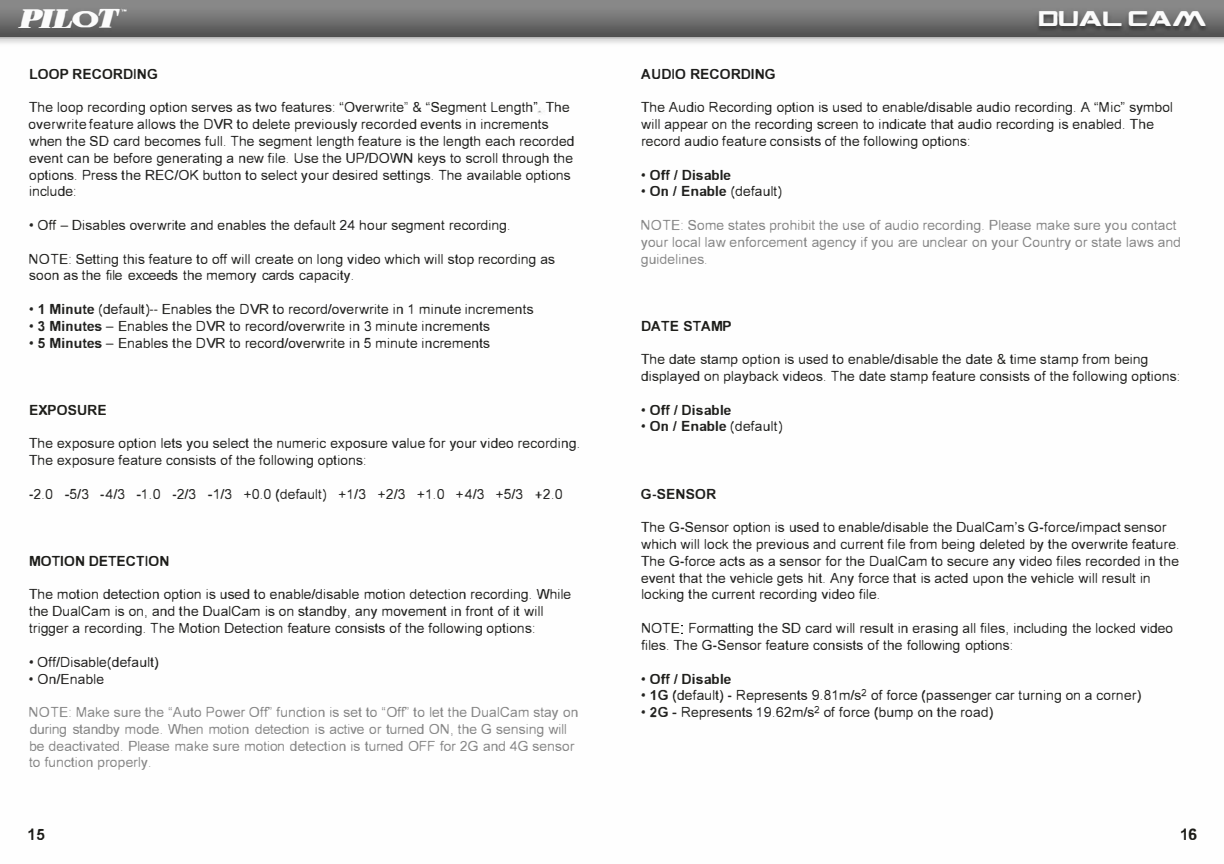
<style>
.page{position:relative;width:1224px;height:864px;background:#fff}
.page>*{position:absolute;margin:0;border:0;box-sizing:border-box;transform-origin:0 0}
.t1{font:21.6px "Fd 13943";color:#fbfbfb}
.t2{font:17.2px "Fd 13947";color:#fbfbfb}
.t3{font:12.8px "Fd 5530";letter-spacing:.005em;color:#20201e}
.t4{font:12.8px "Fd 5530";letter-spacing:.01em;color:#1f1f1c}
.t5{font:12.8px "Fd 5530";letter-spacing:.005em;color:#1d1d1a}
.t6{font:12.8px "Fd 5530";color:#1d1d1b}
.t7{font:12.8px "Fd 5530";color:#1e1e1b}
.t8{font:12.8px "Fd 5530";letter-spacing:.005em;color:#1d1d19}
.t9{font:12.8px "Fd 5530";letter-spacing:.01em;color:#1e1e1a}
.t10{font:12.8px "Fd 5530";letter-spacing:.01em;color:#1e1e1c}
.t11{font:12.4px "Fd 38245";color:#1c1c18}
.t12{font:10.4px/16.8px "Fd 981";letter-spacing:.005em;color:#232321}
.t13{font:10.4px/16.8px "Fd 981";color:#878787}
.t14{font:10.4px/16.8px "Fd 981";letter-spacing:.005em;color:#242421}
.t15{font:10.4px "Fd 981";letter-spacing:.005em;color:#222220}
.t16{font:10.4px "Fd 981";color:#252523}
.t17{font:10.4px "Fd 981";letter-spacing:.005em;color:#242422}
.t18{font:10.4px "Fd 981";letter-spacing:.005em;color:#232221}
.s1{font-family:"Fd 38245";font-size:12.4px}
.s2{font-family:"Fd 5530";font-size:12.8px}
.s3{font-family:"Fd 981";font-size:10.4px}
</style>
<div class="page">
<img style="left:0;top:38px;width:1224px;height:596px">
<img style="left:0;top:0;width:1224px;height:38px">
<h1 class="t1" style="left:18px;top:8px;width:111px">PILOT.</h1>
<h2 class="t2" style="left:1039px;top:10px;width:169px">DUAL CAJY\</h2>
<p class="t7" style="left:30px;top:67px;width:130px">LOOP RECORDING</p>
<p class="t12" style="left:29px;top:100px;width:548px">The loop recording option serves as two features: "Overwrite" <span class="s1">&amp;</span> "Segment Length" The overwrite feature allows the DVR to delete previously recorded events in increments when the SD card becomes full. The segment length feature is the length each recorded event can be before generating a new file. Use the UP/DOWN keys to scroll through the options. Press the REC/OK button to select your desired settings. The available options include:</p>
<p class="t12" style="left:29px;top:217px;width:484px">•Off - Disables overwrite and enables the default 24 hour segment recording.</p>
<p class="t12" style="left:29px;top:251px;width:528px">NOTE: Setting this feature to off will create on long video which will stop recording as soon as the file exceeds the memory cards capacity.</p>
<p class="t15" style="left:29px;top:303px;width:506px">• <span class="s2">1 Minute</span> (default}-- Enables the DVR to record/overwrite in 1 minute increments</p>
<p class="t15" style="left:29px;top:320px;width:463px">• <span class="s2">3 Minutes</span> - Enables the DVR to record/overwrite in 3 minute increments</p>
<p class="t15" style="left:29px;top:336px;width:463px">• <span class="s2">5 Minutes</span> - Enables the DVR to record/overwrite in 5 minute increments</p>
<p class="t9" style="left:29px;top:403px;width:79px">EXPOSURE</p>
<p class="t12" style="left:29px;top:436px;width:554px">The exposure option lets you select the numeric exposure value for your video recording.<br>The exposure feature consists of the following options:</p>
<p class="t16" style="left:29px;top:487px;width:535px">·2.0 -5/3 -4/3 -1.0 -2/3 -1/3 +0.0 (default) +1/3 +2/3 +1.0 +4/3 +5/3 +2.0</p>
<p class="t5" style="left:30px;top:554px;width:142px">MOTION DETECTION</p>
<p class="t12" style="left:29px;top:587px;width:544px">The motion detection option is used to enable/disable motion detection recording. While the DualCam is on, and the DualCam is on standby, any movement in front of it will trigger a recording. The Motion Detection feature consists of the following options:</p>
<p class="t18" style="left:29px;top:656px;width:131px">• Off/Disable(default)</p>
<p class="t18" style="left:29px;top:672px;width:77px">•On/Enable</p>
<p class="t13" style="left:29px;top:704px;width:551px">NOTE: Make sure the "Auto Power Off' function is set to "Off' to let the DualCam stay on during standby mode. When motion detection is active or turned ON, the G sensing will be deactivated. Please make sure motion detection is turned OFF for 2G and 4G sensor to function properly.</p>
<p class="t11" style="left:28px;top:828px;width:18px">15</p>
<p class="t6" style="left:642px;top:67px;width:136px">AUDIO RECORDING</p>
<p class="t12" style="left:641px;top:100px;width:534px">The Audio Recording option is used to enable/disable audio recording. A "Mic" symbol will appear on the recording screen to indicate that audio recording is enabled. The record audio feature consists of the following options:</p>
<p class="t4" style="left:641px;top:168px;width:92px"><span class="s3">•</span> Off I Disable</p>
<p class="t3" style="left:641px;top:185px;width:143px">•On I Enable <span class="s3">(default)</span></p>
<p class="t13" style="left:641px;top:217px;width:542px">NOTE: Some states prohibit the use of audio recording. Please make sure you contact your local law enforcement agency if you are unclear on your Country or state laws and guidelines.</p>
<p class="t8" style="left:642px;top:319px;width:92px">DATE STAMP</p>
<p class="t14" style="left:641px;top:352px;width:540px">The date stamp option is used to enable/disable the date <span class="s1">&amp;</span> time stamp from being displayed on playback videos. The date stamp feature consists of the following options:</p>
<p class="t4" style="left:641px;top:403px;width:92px"><span class="s3">•</span> Off I Disable</p>
<p class="t3" style="left:641px;top:420px;width:143px">•On I Enable <span class="s3">(default)</span></p>
<p class="t10" style="left:641px;top:487px;width:77px">G-SENSOR</p>
<p class="t12" style="left:641px;top:520px;width:541px">The G-Sensor option is used to enable/disable the DualCam's G-force/impact sensor which will lock the previous and current file from being deleted by the overwrite feature.<br>The G-force acts as a sensor for the DualCam to secure any video files recorded in the event that the vehicle gets hit. Any force that is acted upon the vehicle will result in locking the current recording video file.</p>
<p class="t12" style="left:642px;top:620px;width:534px">NOTE Formatting the SD card will result in erasing all files, including the locked video files. The G-Sensor feature consists of the following options:</p>
<p class="t4" style="left:641px;top:672px;width:92px"><span class="s3">•</span> Off I Disable</p>
<p class="t14" style="left:641px;top:688px;width:502px">• <span class="s2">1 G</span> (default). Represents 9.81m/s2 of force (passenger car turning on a corner)</p>
<p class="t17" style="left:641px;top:706px;width:354px">• <span class="s2">2G</span> - Represents 19.62m/s2 of force (bump on the road)</p>
<p class="t11" style="left:1181px;top:828px;width:18px">16</p>
</div>
